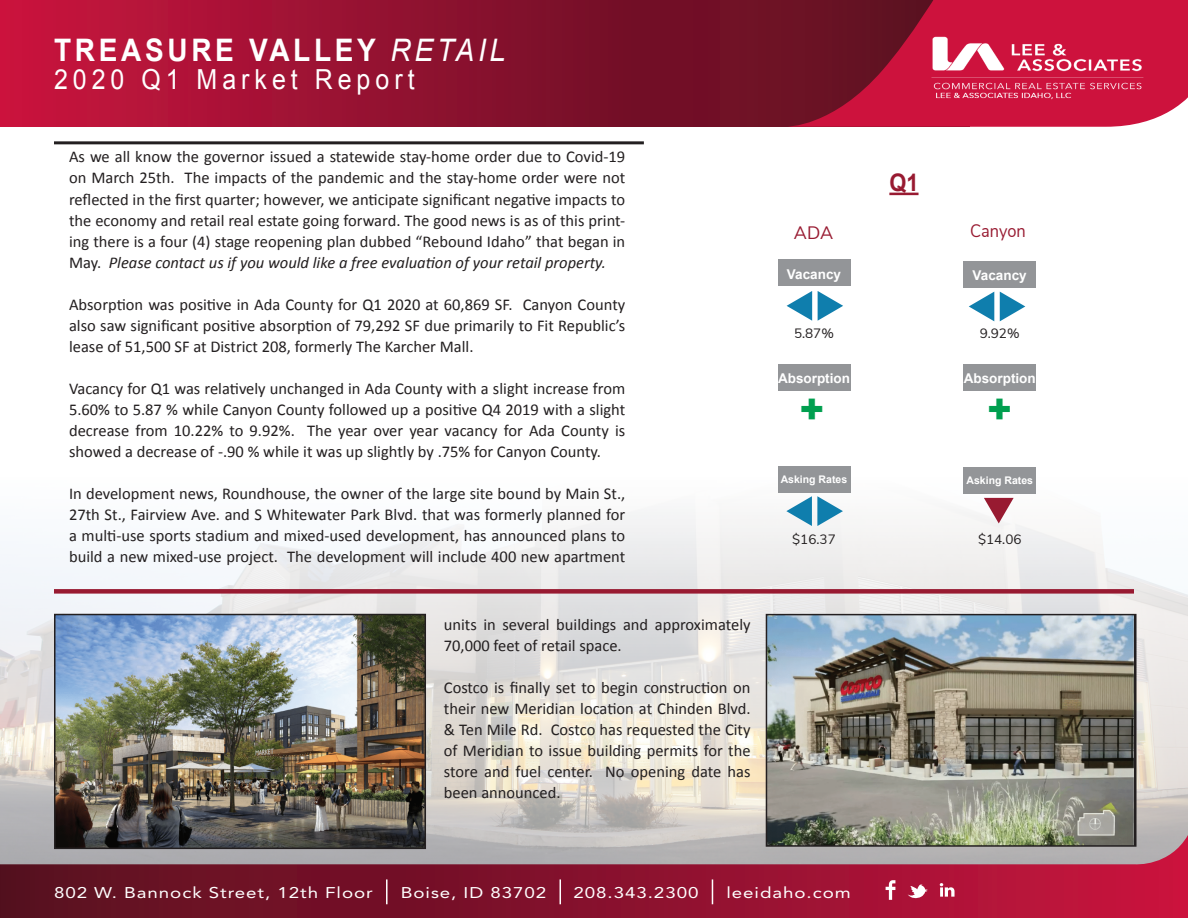
<style>
.page{position:relative;width:1188px;height:918px;background:#fff}
.page>*{position:absolute;margin:0;border:0;box-sizing:border-box;transform-origin:0 0}
.t1{font:900 39px "Arial";color:#009f4f}
.t2{font:700 31.05px "Arial";letter-spacing:.13em;color:#fff;scale:.9 1}
.t3{font:27.6px "Arial";letter-spacing:.2em;color:#fff;scale:.9 1}
.t4{font:700 24.15px "Arial";color:#981a31;scale:.9 1}
.t5{font:18px "Nunito Sans";color:#981a31;scale:.91 1}
.t6{font:18px "Nunito Sans";color:#981a31}
.t7{font:16.5px/21px "Calibri";color:#231f20;text-align:justify}
.t8{font:15.45px "Avenir LT";letter-spacing:.05em;color:#fff;scale:1.21 1}
.t9{font:700 13.5px "Arial";color:#fff}
.t10{font:13.5px "Nunito Sans";color:#231f20}
.t11{font:700 10.5px "Arial";color:#fff}
.s1{font-weight:400;font-style:italic}
.s2{font-style:italic}
</style>
<div class="page">
<img style="left:0;top:144px;width:1188px;height:691px">
<img style="left:769px;top:617px;width:365px;height:218px">
<div style="left:766px;top:614px;width:371px;height:233px;border:2px solid #231f20"></div>
<div style="left:54px;top:589px;width:1080px;height:5px;background:#981a31"></div>
<div style="left:777px;top:204px;width:73px;height:57px;background:#fff"></div>
<div style="left:962px;top:202px;width:72px;height:59px;background:#fff"></div>
<svg style="left:984px;top:498px;width:30px;height:25px"></svg>
<div style="left:778px;top:467px;width:72px;height:26px;background:#939598"></div>
<div style="left:963px;top:364px;width:73px;height:27px;background:#939598"></div>
<svg style="left:787px;top:291px;width:25px;height:30px"></svg>
<svg style="left:818px;top:291px;width:25px;height:30px"></svg>
<div style="left:963px;top:261px;width:73px;height:26px;background:#939598"></div>
<div style="left:963px;top:467px;width:73px;height:26px;background:#939598"></div>
<div style="left:778px;top:260px;width:72px;height:26px;background:#939598"></div>
<hr style="left:889px;top:193px;width:30px;height:2px;background:#981a31">
<div style="left:778px;top:364px;width:72px;height:27px;background:#939598"></div>
<hr style="left:54px;top:141px;width:590px;height:3px;background:#231f20">
<svg style="left:0;top:0;width:786px;height:127px;background:#951130"></svg>
<svg style="left:786px;top:0;width:402px;height:127px;background:#981935"></svg>
<svg style="left:0;top:835px;width:1188px;height:83px;background:#944153"></svg>
<svg style="left:908px;top:884px;width:20px;height:15px"></svg>
<svg style="left:886px;top:880px;width:9px;height:20px"></svg>
<svg style="left:940px;top:883px;width:15px;height:14px"></svg>
<img style="left:895px;top:12px;width:285px;height:103px">
<hr style="left:386px;top:879px;width:2px;height:25px;background:#fff">
<svg style="left:560px;top:879px;width:1px;height:25px"></svg>
<svg style="left:712px;top:879px;width:1px;height:25px"></svg>
<img style="left:57px;top:617px;width:366px;height:229px">
<div style="left:54px;top:614px;width:372px;height:235px;border:2px solid #231f20"></div>
<svg style="left:786px;top:496px;width:57px;height:30px"></svg>
<svg style="left:969px;top:292px;width:25px;height:29px"></svg>
<svg style="left:1000px;top:292px;width:25px;height:29px"></svg>
<h2 class="t2" style="left:54px;top:29px;width:503px">TREASURE VALLEY <span class="s1">RETAIL</span></h2>
<h3 class="t3" style="left:54px;top:62px;width:402px">2020 Q1 Market Report</h3>
<p class="t7" style="left:69px;top:146px;width:558px">As we all know the governor issued a statewide stay-home order due to Covid-19 on March 25th. The impacts of the pandemic and the stay-home order were not reflected in the first quarter; however, we anticipate significant negative impacts to the economy and retail real estate going forward. The good news is as of this print&shy;ing there is a four (4) stage reopening plan dubbed “Rebound Idaho” that began in May. <span class="s2">Please contact us if you would like a free evaluation of your retail property.</span></p>
<p class="t7" style="left:69px;top:293px;width:558px">Absorption was positive in Ada County for Q1 2020 at 60,869 SF. Canyon County also saw significant positive absorption of 79,292 SF due primarily to Fit Republic’s lease of 51,500 SF at District 208, formerly The Karcher Mall.</p>
<p class="t7" style="left:69px;top:377px;width:558px">Vacancy for Q1 was relatively unchanged in Ada County with a slight increase from 5.60% to 5.87 % while Canyon County followed up a positive Q4 2019 with a slight decrease from 10.22% to 9.92%. The year over year vacancy for Ada County is showed a decrease of -.90 % while it was up slightly by .75% for Canyon County.</p>
<p class="t7" style="left:69px;top:482px;width:558px">In development news, Roundhouse, the owner of the large site bound by Main St., 27th St., Fairview Ave. and S Whitewater Park Blvd. that was formerly planned for a multi-use sports stadium and mixed-used development, has announced plans to build a new mixed-use project. The development will include 400 new apartment</p>
<p class="t7" style="left:444px;top:613px;width:308px">units in several buildings and approximately<br>70,000 feet of retail space.</p>
<p class="t7" style="left:444px;top:676px;width:308px">Costco is finally set to begin construction on their new Meridian location at Chinden Blvd. &amp; Ten Mile Rd. Costco has requested the City of Meridian to issue building permits for the store and fuel center. No opening date has been announced.</p>
<h3 class="t4" style="left:889px;top:167px;width:34px">Q1</h3>
<p class="t6" style="left:794px;top:219px;width:41px">ADA</p>
<p class="t5" style="left:970px;top:218px;width:63px">Canyon</p>
<p class="t9" style="left:787px;top:265px;width:56px">Vacancy</p>
<p class="t9" style="left:973px;top:266px;width:56px">Vacancy</p>
<p class="t10" style="left:794px;top:323px;width:41px">5.87%</p>
<p class="t10" style="left:980px;top:324px;width:41px">9.92%</p>
<p class="t9" style="left:778px;top:370px;width:73px">Absorption</p>
<p class="t9" style="left:964px;top:370px;width:73px">Absorption</p>
<h1 class="t1" style="left:799px;top:381px;width:27px">+</h1>
<h1 class="t1" style="left:987px;top:381px;width:27px">+</h1>
<p class="t11" style="left:781px;top:473px;width:68px">Asking Rates</p>
<p class="t10" style="left:792px;top:529px;width:45px">$16.37</p>
<p class="t11" style="left:967px;top:473px;width:68px">Asking Rates</p>
<p class="t10" style="left:978px;top:529px;width:45px">$14.06</p>
<p class="t8" style="left:54px;top:884px;width:265px">802 W. Bannock Street, 12th Floor</p>
<p class="t8" style="left:401px;top:884px;width:122px">Boise, ID 83702</p>
<p class="t8" style="left:574px;top:884px;width:105px">208.343.2300</p>
<p class="t8" style="left:726px;top:884px;width:104px">leeidaho.com</p>
</div>
